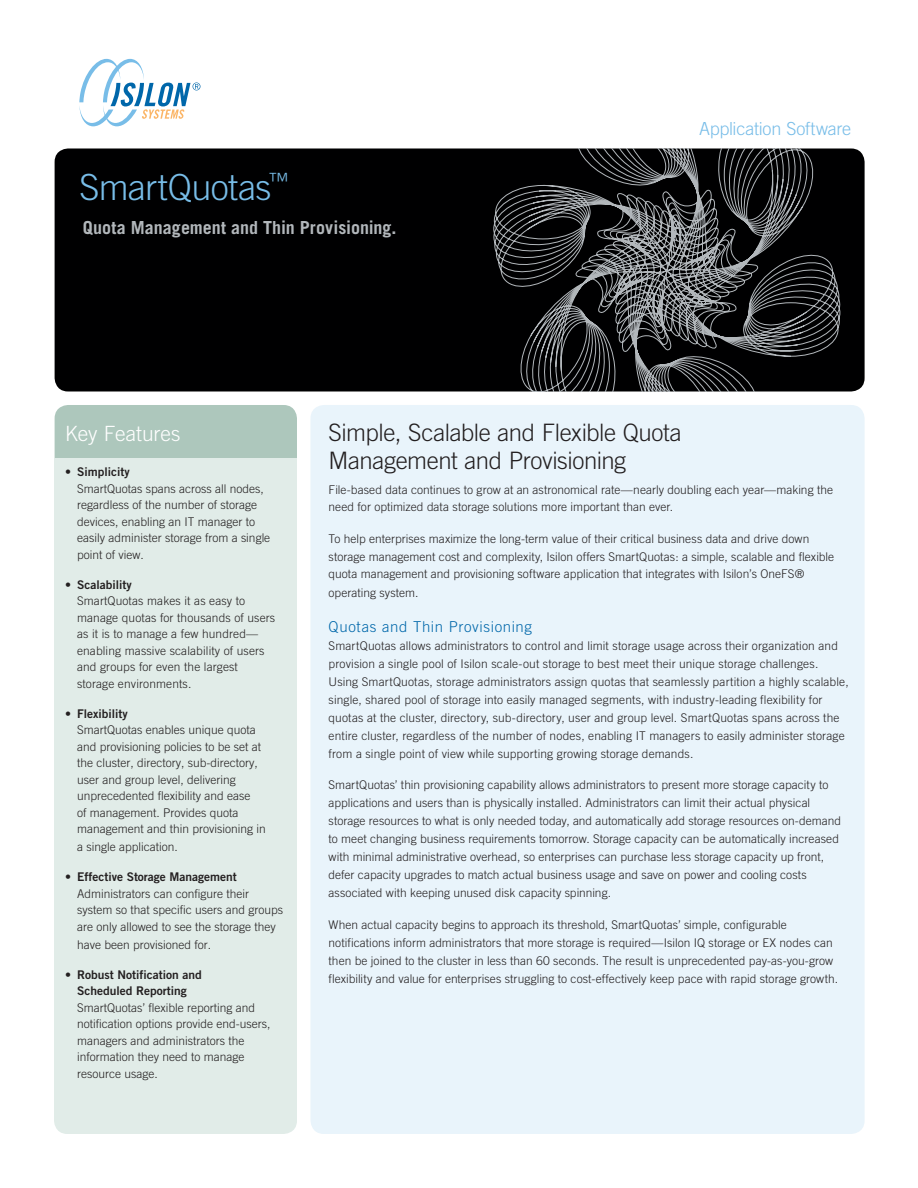
<style>
.page{position:relative;width:918px;height:1188px;background:#fff}
.page>*{position:absolute;margin:0;border:0;box-sizing:border-box;transform-origin:0 0}
.t1{font:300 36px "Trade Gothic";letter-spacing:-.015em;color:#78bde8}
.t2{font:300 24px/28.8px "Trade Gothic";letter-spacing:-.015em;color:#231f20}
.t3{font:300 21px "Trade Gothic";letter-spacing:-.005em;color:#fff}
.t4{font:700 18px "Trade Gothic";color:#b2b7bb}
.t5{font:300 18px "Trade Gothic";letter-spacing:-.015em;color:#78bde8}
.t6{font:300 15px "Trade Gothic";letter-spacing:.04em;color:#0067aa}
.t7{font:300 12px/16.5px "Trade Gothic";color:#231f20}
.t8{font:12px/16.5px "Trade Gothic Bold Two";color:#231f20;text-align:center}
.s1{font-family:"Trade Gothic";font-weight:300}
</style>
<div class="page">
<div style="left:55px;top:405px;width:242px;height:70px;background:#adc7bc;border-radius:14px"></div>
<div style="left:54px;top:712px;width:243px;height:422px;background:#e1ece8;border-radius:14px"></div>
<div style="left:310px;top:405px;width:555px;height:729px;background:#e9f4fb;border-radius:14px"></div>
<div style="left:55px;top:148px;width:810px;height:243px;background:#000001;border-radius:14px"></div>
<svg style="left:493px;top:148px;width:347px;height:243px"></svg>
<svg style="left:79px;top:59px;width:121px;height:67px"></svg>
<div style="left:55px;top:458px;width:242px;height:479px;background:#e1ece8"></div>
<h1 class="t1" style="left:80px;top:166px;width:211px">SmartQuotas<sup>™</sup></h1>
<h3 class="t4" style="left:83px;top:216px;width:315px">Quota Management and Thin Provisioning.</h3>
<h3 class="t5" style="left:699px;top:118px;width:154px">Application Software</h3>
<h3 class="t3" style="left:65px;top:421px;width:117px">Key Features</h3>
<p class="t8" style="left:65px;top:463px;width:66px"><span class="s1">•</span> Simplicity</p>
<p class="t7" style="left:77px;top:480px;width:195px">SmartQuotas spans across all nodes, regardless of the number of storage devices, enabling an IT manager to easily administer storage from a single point of view.</p>
<p class="t8" style="left:65px;top:576px;width:68px"><span class="s1">•</span> Scalability</p>
<p class="t7" style="left:77px;top:593px;width:200px">SmartQuotas makes it as easy to manage quotas for thousands of users as it is to manage a few hundred— enabling massive scalability of users and groups for even the largest storage environments.</p>
<p class="t8" style="left:65px;top:705px;width:64px"><span class="s1">•</span> Flexibility</p>
<p class="t7" style="left:77px;top:722px;width:190px">SmartQuotas enables unique quota and provisioning policies to be set at the cluster, directory, sub-directory, user and group level, delivering unprecedented flexibility and ease<br>of management. Provides quota management and thin provisioning in</p>
<p class="t7" style="left:77px;top:839px;width:102px">a single application.</p>
<p class="t8" style="left:65px;top:868px;width:173px"><span class="s1">•</span> Effective Storage Management</p>
<p class="t7" style="left:77px;top:885px;width:208px">Administrators can configure their system so that specific users and groups are only allowed to see the storage they</p>
<p class="t7" style="left:77px;top:936px;width:136px">have been provisioned for.</p>
<p class="t8" style="left:65px;top:966px;width:138px"><span class="s1">•</span> Robust Notification and<br>Scheduled Reporting</p>
<p class="t7" style="left:77px;top:999px;width:195px">SmartQuotas’ flexible reporting and notification options provide end-users, managers and administrators the information they need to manage resource usage.</p>
<h2 class="t2" style="left:329px;top:417px;width:355px">Simple, Scalable and Flexible Quota<br>Management and Provisioning</h2>
<p class="t7" style="left:329px;top:480px;width:506px;line-height:17.7px">File-based data continues to grow at an astronomical rate—nearly doubling each year—making the need for optimized data storage solutions more important than ever.</p>
<p class="t7" style="left:329px;top:530px;width:507px;line-height:17.7px">To help enterprises maximize the long-term value of their critical business data and drive down storage management cost and complexity, Isilon offers SmartQuotas: a simple, scalable and flexible quota management and provisioning software application that integrates with Isilon’s OneFS®</p>
<p class="t7" style="left:329px;top:584px;width:91px">operating system.</p>
<p class="t6" style="left:329px;top:618px;width:205px">Quotas and Thin Provisioning</p>
<p class="t7" style="left:329px;top:637px;width:522px;line-height:18px">SmartQuotas allows administrators to control and limit storage usage across their organization and provision a single pool of Isilon scale-out storage to best meet their unique storage challenges.<br>Using SmartQuotas, storage administrators assign quotas that seamlessly partition a highly scalable, single, shared pool of storage into easily managed segments, with industry-leading flexibility for quotas at the cluster, directory, sub-directory, user and group level. SmartQuotas spans across the entire cluster, regardless of the number of nodes, enabling IT managers to easily administer storage from a single point of view while supporting growing storage demands.</p>
<p class="t7" style="left:329px;top:776px;width:514px;line-height:18px">SmartQuotas’ thin provisioning capability allows administrators to present more storage capacity to applications and users than is physically installed. Administrators can limit their actual physical storage resources to what is only needed today, and automatically add storage resources on-demand to meet changing business requirements tomorrow. Storage capacity can be automatically increased with minimal administrative overhead, so enterprises can purchase less storage capacity up front, defer capacity upgrades to match actual business usage and save on power and cooling costs associated with keeping unused disk capacity spinning.</p>
<p class="t7" style="left:329px;top:916px;width:511px;line-height:18px">When actual capacity begins to approach its threshold, SmartQuotas’ simple, configurable notifications inform administrators that more storage is required—Isilon IQ storage or EX nodes can then be joined to the cluster in less than 60 seconds. The result is unprecedented pay-as-you-grow flexibility and value for enterprises struggling to cost-effectively keep pace with rapid storage growth.</p>
</div>
